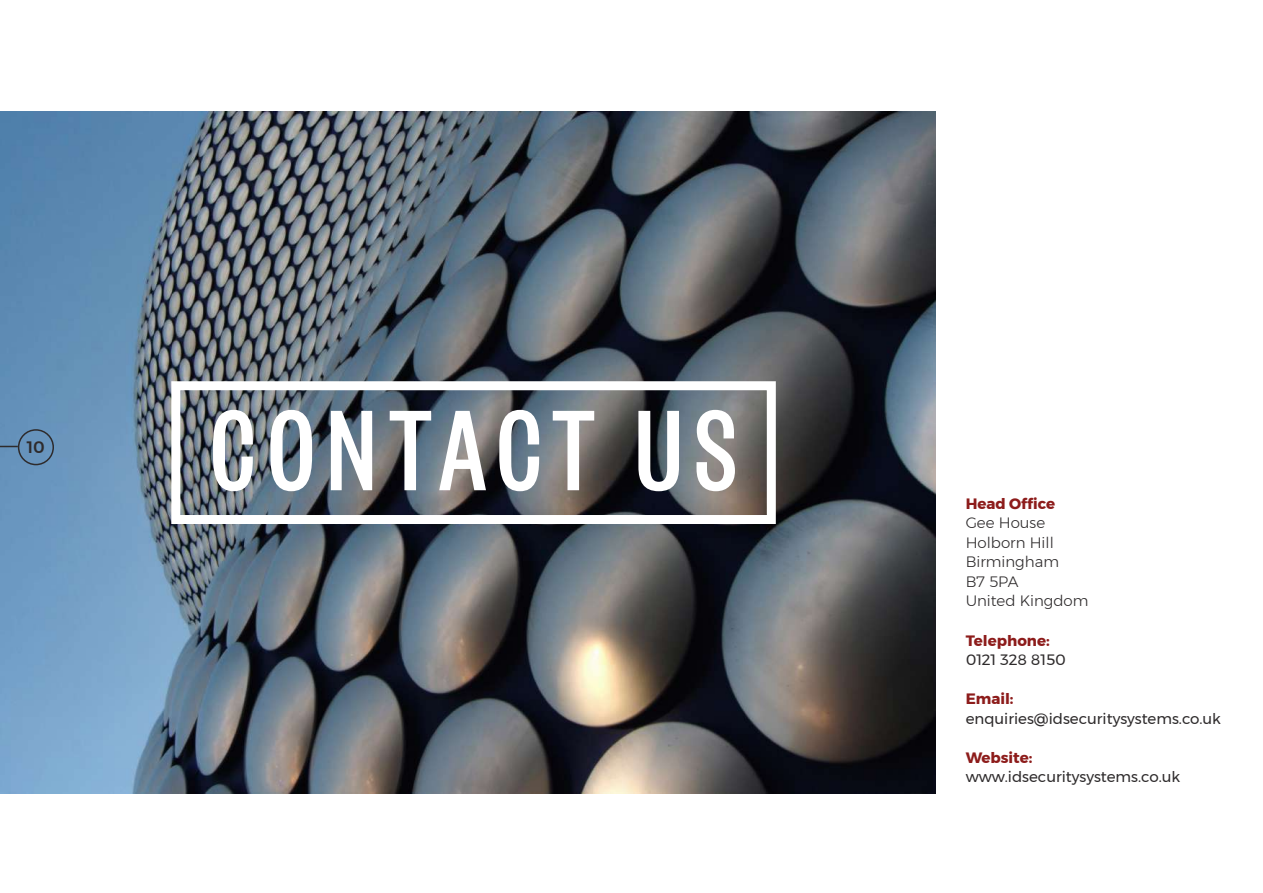
<style>
.page{position:relative;width:1263px;height:893px;background:#fff}
.page>*{position:absolute;margin:0;border:0;box-sizing:border-box;transform-origin:0 0}
.t1{font:500 126px "Founders Grotesk X Cond Test";letter-spacing:.1em;color:#fff}
.t2{font:500 16.5px "Montserrat";color:#2e2b2c}
.t3{font:15px "Montserrat";color:#2e2b2c}
.t4{font:300 15px/19.5px "Montserrat";color:#2e2b2c}
.t5{font:700 15px "Montserrat";color:#8d1c1b}
</style>
<div class="page">
<img style="left:0;top:112px;width:936px;height:681px">
<div style="left:171px;top:381px;width:605px;height:143px;border:9px solid #fff"></div>
<div style="left:18px;top:429px;width:36px;height:36px;border:2px solid #2e2b2c;border-radius:50%"></div>
<svg style="left:0;top:446px;width:18px;height:1px"></svg>
<p class="t2" style="left:27px;top:434px;width:19px">10</p>
<h1 class="t1" style="left:210px;top:377px;width:528px">CONTACT US</h1>
<p class="t5" style="left:966px;top:492px;width:91px">Head Office</p>
<p class="t4" style="left:966px;top:513px;width:124px">Gee House<br>Holborn Hill<br>Birmingham<br>B7 5PA<br>United Kingdom</p>
<p class="t5" style="left:966px;top:628px;width:86px">Telephone:</p>
<p class="t3" style="left:966px;top:648px;width:102px">0121 328 8150</p>
<p class="t5" style="left:966px;top:687px;width:49px">Email:</p>
<p class="t3" style="left:966px;top:707px;width:257px">enquiries@idsecuritysystems.co.uk</p>
<p class="t5" style="left:966px;top:745px;width:68px">Website:</p>
<p class="t3" style="left:966px;top:765px;width:216px">www.idsecuritysystems.co.uk</p>
</div>
